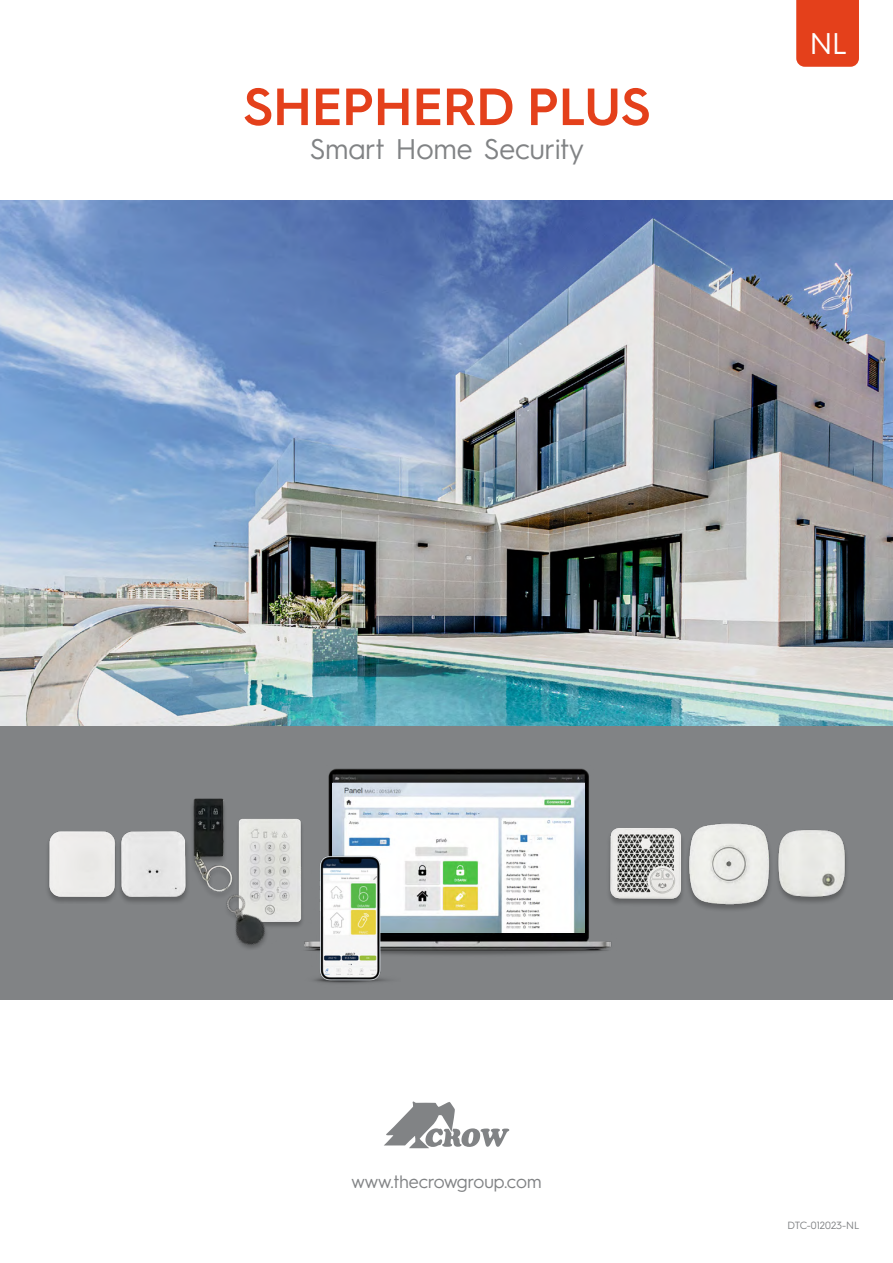
<style>
.page{position:relative;width:893px;height:1263px;background:#fff}
.page>*{position:absolute;margin:0;border:0;box-sizing:border-box;transform-origin:0 0}
.t1{font:600 52.35px "Hurme Geometric Sans 3";color:#e4401b}
.t2{font:30px "Hurme Geometric Sans 3";color:#fff}
.t3{font:28.5px "Hurme Geometric Sans 3";color:#818385}
.t4{font:18px "Hurme Geometric Sans 3";color:#818385}
.t5{font:10.5px "Hurme Geometric Sans 3";color:#818385}
</style>
<div class="page">
<img style="left:0;top:201px;width:893px;height:525px">
<svg style="left:384px;top:1101px;width:125px;height:47px"></svg>
<div style="left:0;top:726px;width:893px;height:274px;background:#818385"></div>
<div style="left:606px;top:828px;width:79px;height:79px;background:#000;opacity:.25"></div>
<img style="left:636px;top:828px;width:46px;height:72px">
<div style="left:684px;top:824px;width:89px;height:88px;background:#000;opacity:.25"></div>
<img style="left:689px;top:823px;width:81px;height:83px">
<div style="left:774px;top:830px;width:75px;height:75px;background:#000;opacity:.25"></div>
<img style="left:777px;top:830px;width:68px;height:68px">
<img style="left:193px;top:798px;width:32px;height:82px">
<div style="left:117px;top:831px;width:73px;height:74px;background:#000;opacity:.25"></div>
<img style="left:120px;top:831px;width:67px;height:66px">
<div style="left:45px;top:831px;width:74px;height:73px;background:#000;opacity:.25"></div>
<img style="left:48px;top:831px;width:68px;height:66px">
<img style="left:328px;top:768px;width:308px;height:187px">
<img style="left:332px;top:783px;width:252px;height:149px">
<img style="left:304px;top:849px;width:96px;height:134px">
<div style="left:224px;top:819px;width:80px;height:132px;background:#818385"></div>
<img style="left:238px;top:819px;width:64px;height:106px">
<img style="left:201px;top:876px;width:88px;height:73px">
<div style="left:796px;top:0;width:63px;height:67px;background:#e4401b"></div>
<h1 class="t1" style="left:243px;top:70px;width:409px">SHEPHERD PLUS</h1>
<h3 class="t3" style="left:310px;top:129px;width:276px">Smart Home Security</h3>
<h2 class="t2" style="left:810px;top:22px;width:39px">NL</h2>
<p class="t4" style="left:351px;top:1169px;width:192px">www.thecrowgroup.com</p>
<p class="t5" style="left:787px;top:1218px;width:73px">DTC-012023-NL</p>
</div>
